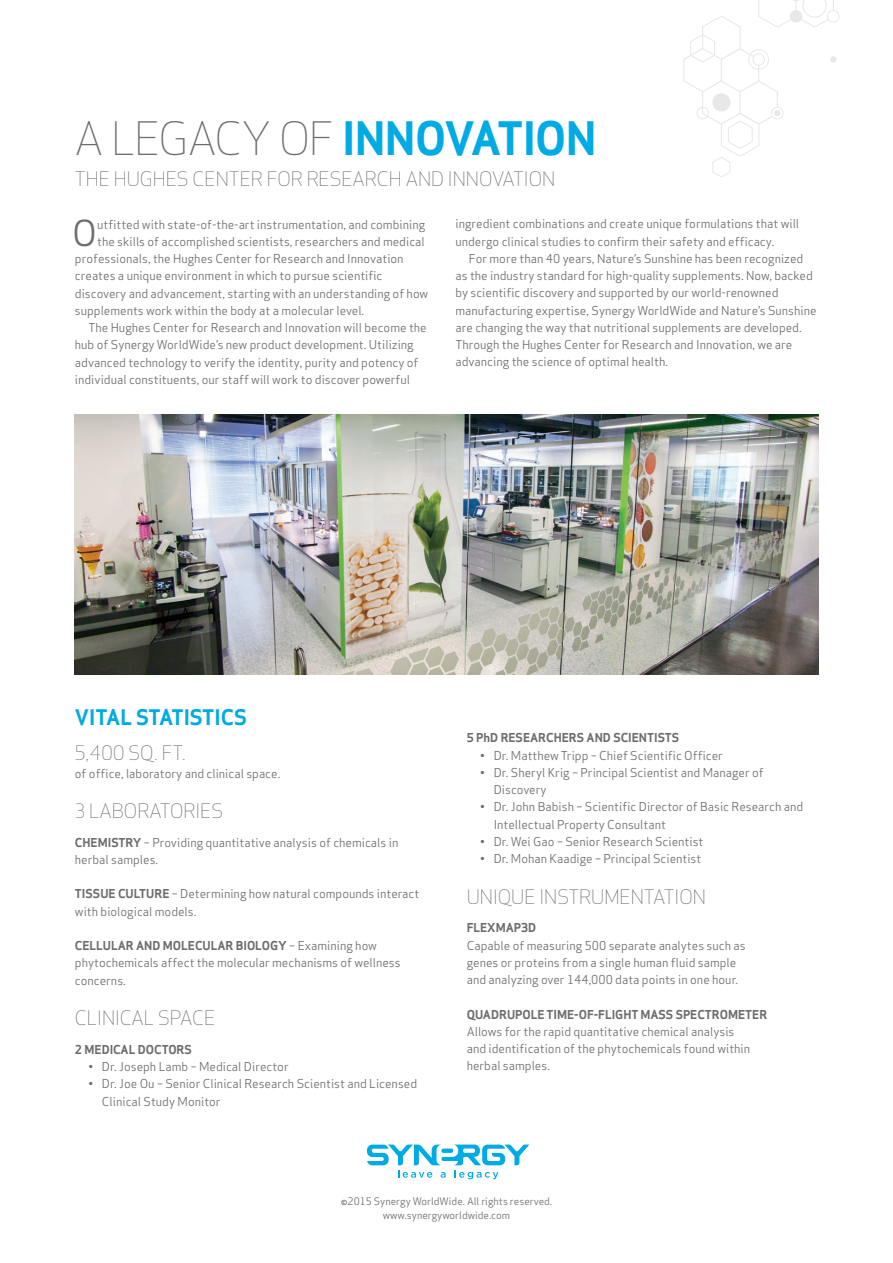
<style>
.page{position:relative;width:893px;height:1263px;background:#fff}
.page>*{position:absolute;margin:0;border:0;box-sizing:border-box;transform-origin:0 0}
.t1{font:700 45px "Apex Sans";letter-spacing:-.02em;color:#00abe4}
.t2{font:34.95px "Apex Sans";color:#6c6d70}
.t3{font:700 21px "Apex Sans";color:#00abe4}
.t4{font:300 19.5px "Apex Sans";color:#6c6d70}
.t5{font:12px/17.2px "Apex Sans";color:#6c6d70}
.t6{font:700 12px "Apex Sans";color:#6c6d70}
.t7{font:10.2px/13.5px "Apex Sans";color:#6c6d70;text-align:center}
.s1{font-weight:300;color:#6c6d70}
.s2{font-weight:700}
</style>
<div class="page">
<img style="left:75px;top:414px;width:743px;height:261px">
<svg style="left:367px;top:1144px;width:162px;height:35px"></svg>
<svg style="left:683px;top:0;width:157px;height:177px"></svg>
<h1 class="t1" style="left:75px;top:109px;width:523px"><span class="s1">A LEGACY OF</span> INNOVATION</h1>
<h3 class="t4" style="left:75px;top:167px;width:482px">THE HUGHES CENTER FOR RESEARCH AND INNOVATION</h3>
<h2 class="t2" style="left:72px;top:204px;width:26px">O</h2>
<p class="t5" style="left:97px;top:214px;width:329px">utfitted with state-of-the-art instrumentation, and combining</p>
<p class="t5" style="left:97px;top:232px;width:329px">the skills of accomplished scientists, researchers and medical</p>
<p class="t5" style="left:75px;top:249px;width:330px">professionals, the Hughes Center for Research and Innovation</p>
<p class="t5" style="left:75px;top:266px;width:309px">creates a unique environment in which to pursue scientific</p>
<p class="t5" style="left:75px;top:283px;width:355px">discovery and advancement, starting with an understanding of how</p>
<p class="t5" style="left:75px;top:301px;width:291px">supplements work within the body at a molecular level.</p>
<p class="t5" style="left:88px;top:318px;width:340px">The Hughes Center for Research and Innovation will become the</p>
<p class="t5" style="left:75px;top:335px;width:340px">hub of Synergy WorldWide’s new product development. Utilizing</p>
<p class="t5" style="left:75px;top:352px;width:345px">advanced technology to verify the identity, purity and potency of</p>
<p class="t5" style="left:75px;top:370px;width:337px">individual constituents, our staff will work to discover powerful</p>
<p class="t5" style="left:455px;top:214px;width:345px">ingredient combinations and create unique formulations that will undergo clinical studies to confirm their safety and efficacy.</p>
<p class="t5" style="left:455px;top:249px;width:363px;text-indent:14px">For more than 40 years, Nature’s Sunshine has been recognized as the industry standard for high-quality supplements. Now, backed by scientific discovery and supported by our world-renowned manufacturing expertise, Synergy WorldWide and Nature’s Sunshine are changing the way that nutritional supplements are developed.<br>Through the Hughes Center for Research and Innovation, we are advancing the science of optimal health.</p>
<h3 class="t3" style="left:75px;top:704px;width:174px">VITAL STATISTICS</h3>
<h3 class="t4" style="left:75px;top:741px;width:113px">5,400 SQ. FT.</h3>
<p class="t5" style="left:75px;top:763px;width:207px">of office, laboratory and clinical space.</p>
<h3 class="t4" style="left:75px;top:798px;width:150px">3 LABORATORIES</h3>
<p class="t5" style="left:75px;top:832px;width:325px"><span class="s2">CHEMISTRY</span> – Providing quantitative analysis of chemicals in herbal samples.</p>
<p class="t5" style="left:75px;top:884px;width:346px"><span class="s2">TISSUE CULTURE</span> – Determining how natural compounds interact with biological models.</p>
<p class="t5" style="left:75px;top:936px;width:327px"><span class="s2">CELLULAR AND MOLECULAR BIOLOGY</span> – Examining how phytochemicals affect the molecular mechanisms of wellness concerns.</p>
<h3 class="t4" style="left:75px;top:1005px;width:142px">CLINICAL SPACE</h3>
<p class="t6" style="left:75px;top:1041px;width:118px">2 MEDICAL DOCTORS</p>
<p class="t5" style="left:88px;top:1057px;width:202px">• Dr. Joseph Lamb – Medical Director</p>
<p class="t5" style="left:102px;top:1074px;width:317px;text-indent:-14px">• Dr. Joe Ou – Senior Clinical Research Scientist and Licensed<br>Clinical Study Monitor</p>
<p class="t6" style="left:467px;top:730px;width:214px">5 PhD RESEARCHERS AND SCIENTISTS</p>
<p class="t5" style="left:480px;top:745px;width:244px">• Dr. Matthew Tripp – Chief Scientific Officer</p>
<p class="t5" style="left:494px;top:763px;width:272px;text-indent:-14px">• Dr. Sheryl Krig – Principal Scientist and Manager of<br>Discovery</p>
<p class="t5" style="left:494px;top:797px;width:311px;text-indent:-14px">• Dr. John Babish – Scientific Director of Basic Research and<br>Intellectual Property Consultant</p>
<p class="t5" style="left:480px;top:832px;width:225px">• Dr. Wei Gao – Senior Research Scientist</p>
<p class="t5" style="left:480px;top:849px;width:223px">• Dr. Mohan Kaadige – Principal Scientist</p>
<h3 class="t4" style="left:467px;top:884px;width:241px">UNIQUE INSTRUMENTATION</h3>
<p class="t6" style="left:467px;top:920px;width:71px">FLEXMAP3D</p>
<p class="t5" style="left:467px;top:935px;width:280px">Capable of measuring 500 separate analytes such as genes or proteins from a single human fluid sample and analyzing over 144,000 data points in one hour.</p>
<p class="t6" style="left:467px;top:1006px;width:302px">QUADRUPOLE TIME-OF-FLIGHT MASS SPECTROMETER</p>
<p class="t5" style="left:467px;top:1021px;width:285px">Allows for the rapid quantitative chemical analysis and identification of the phytochemicals found within herbal samples.</p>
<p class="t7" style="left:341px;top:1193px;width:213px">©2015 Synergy WorldWide. All rights reserved. www.synergyworldwide.com</p>
</div>
